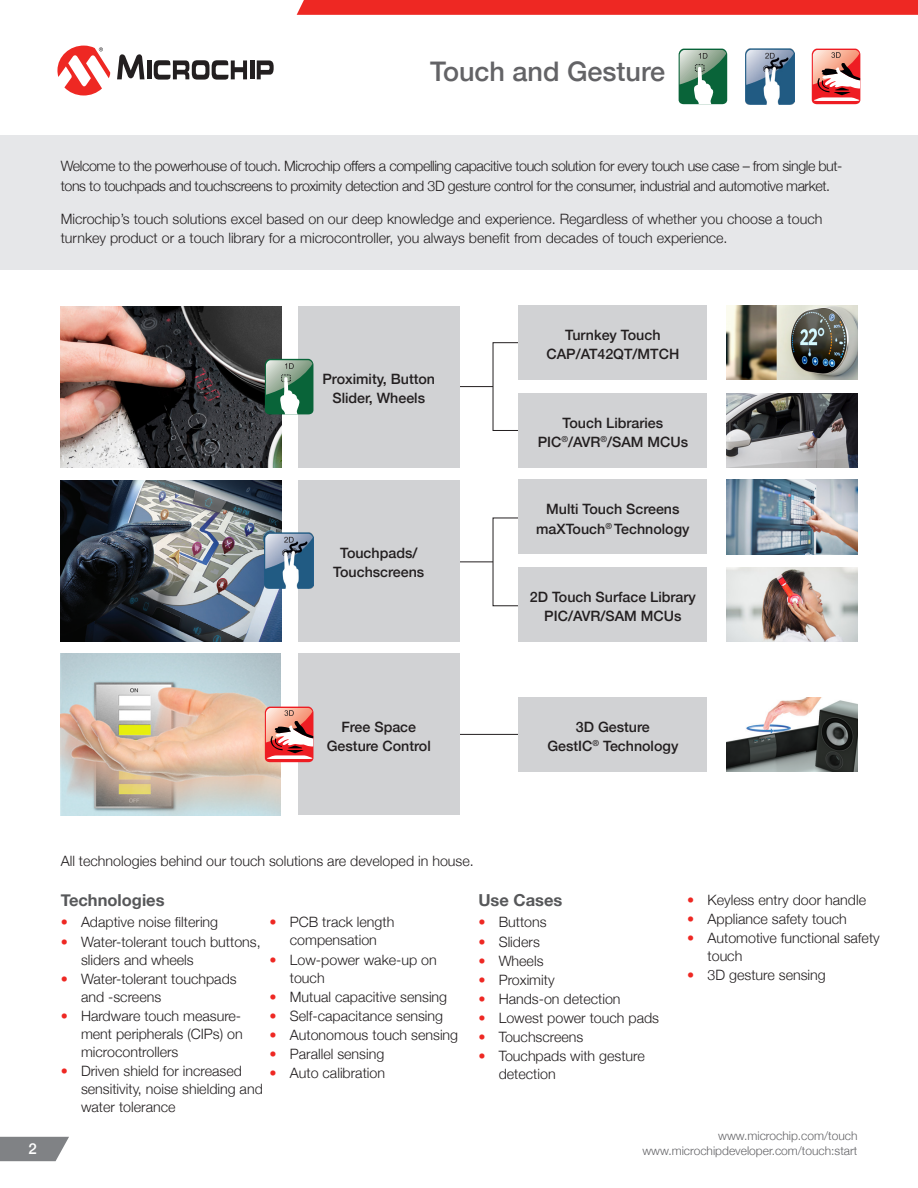
<style>
.page{position:relative;width:918px;height:1188px;background:#fff}
.page>*{position:absolute;margin:0;border:0;box-sizing:border-box;transform-origin:0 0}
.t1{font:500 27px "Helvetica Neue";color:#636366}
.t2{font:700 16.5px "Helvetica Neue";color:#57585a}
.t3{font:500 15px "Helvetica Neue";color:#fff}
.t4{font:300 14.25px/18px "Helvetica Neue";color:#231f20}
.t5{font:500 14.25px/19.5px "Helvetica Neue";color:#231f20;text-align:center}
.t6{font:300 14.25px/19.5px "Helvetica Neue";letter-spacing:-.03em;color:#231f20}
.t7{font:300 12px "Helvetica Neue";color:#636366}
.s1{color:#ee2823}
</style>
<div class="page">
<svg style="left:297px;top:0;width:621px;height:15px;background:#ee2b26"></svg>
<svg style="left:117px;top:54px;width:27px;height:25px"></svg>
<hr style="left:147px;top:60px;width:4px;height:19px;background:#231f20">
<hr style="left:250px;top:60px;width:4px;height:19px;background:#231f20">
<svg style="left:257px;top:60px;width:17px;height:19px"></svg>
<svg style="left:154px;top:60px;width:93px;height:20px"></svg>
<svg style="left:57px;top:45px;width:53px;height:51px"></svg>
<svg style="left:0;top:1137px;width:69px;height:24px;background:#8c8e90"></svg>
<div style="left:0;top:135px;width:918px;height:135px;background:#e6e7e9"></div>
<svg style="left:679px;top:49px;width:48px;height:55px;background:#6a9a80"></svg>
<img style="left:746px;top:49px;width:48px;height:55px">
<svg style="left:812px;top:49px;width:48px;height:55px"></svg>
<img style="left:61px;top:306px;width:220px;height:161px">
<img style="left:61px;top:480px;width:220px;height:161px">
<img style="left:61px;top:654px;width:220px;height:161px">
<img style="left:727px;top:480px;width:130px;height:74px">
<img style="left:727px;top:568px;width:130px;height:74px">
<img style="left:727px;top:697px;width:130px;height:75px">
<svg style="left:492px;top:342px;width:26px;height:89px"></svg>
<svg style="left:492px;top:517px;width:59px;height:90px"></svg>
<hr style="left:447px;top:386px;width:46px;height:1px;background:#231f20">
<hr style="left:447px;top:561px;width:46px;height:1px;background:#231f20">
<hr style="left:447px;top:734px;width:87px;height:1px;background:#231f20">
<div style="left:298px;top:306px;width:162px;height:162px;background:#d1d2d4"></div>
<img style="left:727px;top:306px;width:130px;height:74px">
<div style="left:518px;top:393px;width:189px;height:75px;background:#d1d2d4"></div>
<img style="left:727px;top:393px;width:130px;height:75px">
<div style="left:518px;top:306px;width:189px;height:74px;background:#d1d2d4"></div>
<svg style="left:265px;top:359px;width:48px;height:55px;background:#69997f"></svg>
<div style="left:518px;top:480px;width:189px;height:74px;background:#d1d2d4"></div>
<div style="left:518px;top:568px;width:189px;height:74px;background:#d1d2d4"></div>
<div style="left:298px;top:480px;width:162px;height:162px;background:#d1d2d4"></div>
<img style="left:265px;top:533px;width:48px;height:56px">
<div style="left:518px;top:697px;width:189px;height:75px;background:#d1d2d4"></div>
<div style="left:298px;top:653px;width:162px;height:162px;background:#d1d2d4"></div>
<svg style="left:265px;top:707px;width:48px;height:55px;background:#da7b76"></svg>
<h1 class="t1" style="left:430px;top:50px;width:237px">Touch and Gesture</h1>
<p class="t6" style="left:61px;top:155px;width:783px">Welcome to the powerhouse of touch. Microchip offers a compelling capacitive touch solution for every touch use case – from single but&shy;tons to touchpads and touchscreens to proximity detection and 3D gesture control for the consumer, industrial and automotive market.</p>
<p class="t4" style="left:61px;top:208px;width:763px;line-height:19.5px">Microchip’s touch solutions excel based on our deep knowledge and experience. Regardless of whether you choose a touch turnkey product or a touch library for a microcontroller, you always benefit from decades of touch experience.</p>
<p class="t5" style="left:322px;top:368px;width:114px">Proximity, Button<br>Slider, Wheels</p>
<p class="t5" style="left:333px;top:542px;width:93px">Touchpads/<br>Touchscreens</p>
<p class="t5" style="left:327px;top:716px;width:106px">Free Space<br>Gesture Control</p>
<p class="t5" style="left:547px;top:324px;width:134px">Turnkey Touch<br>CAP/AT42QT/MTCH</p>
<p class="t5" style="left:538px;top:412px;width:152px">Touch Libraries<br>PIC<sup>®</sup>/AVR<sup>®</sup>/SAM MCUs</p>
<p class="t5" style="left:536px;top:498px;width:155px">Multi Touch Screens maXTouch<sup>®</sup> Technology</p>
<p class="t5" style="left:530px;top:586px;width:168px">2D Touch Surface Library<br>PIC/AVR/SAM MCUs</p>
<p class="t5" style="left:547px;top:716px;width:132px">3D Gesture<br>GestIC<sup>®</sup> Technology</p>
<p class="t4" style="left:61px;top:851px;width:415px">All technologies behind our touch solutions are developed in house.</p>
<p class="t2" style="left:61px;top:887px;width:105px">Technologies</p>
<p class="t4" style="left:61px;top:912px;width:159px"><span class="s1">•</span> Adaptive noise filtering</p>
<p class="t4" style="left:81px;top:931px;width:181px;text-indent:-20px"><span class="s1">•</span> Water-tolerant touch buttons, sliders and wheels</p>
<p class="t4" style="left:81px;top:968px;width:157px;text-indent:-20px"><span class="s1">•</span> Water-tolerant touchpads and -screens</p>
<p class="t4" style="left:81px;top:1006px;width:163px;text-align:justify;text-indent:-20px"><span class="s1">•</span> Hardware touch measure&shy;ment peripherals (CIPs) on microcontrollers</p>
<p class="t4" style="left:81px;top:1061px;width:183px;text-indent:-20px"><span class="s1">•</span> Driven shield for increased sensitivity, noise shielding and water tolerance</p>
<p class="t2" style="left:478px;top:887px;width:86px">Use Cases</p>
<p class="t4" style="left:478px;top:912px;width:70px"><span class="s1">•</span> Buttons</p>
<p class="t4" style="left:478px;top:931px;width:63px"><span class="s1">•</span> Sliders</p>
<p class="t4" style="left:478px;top:950px;width:67px"><span class="s1">•</span> Wheels</p>
<p class="t4" style="left:478px;top:970px;width:78px"><span class="s1">•</span> Proximity</p>
<p class="t4" style="left:478px;top:989px;width:144px"><span class="s1">•</span> Hands-on detection</p>
<p class="t4" style="left:478px;top:1008px;width:182px"><span class="s1">•</span> Lowest power touch pads</p>
<p class="t4" style="left:478px;top:1027px;width:106px"><span class="s1">•</span> Touchscreens</p>
<p class="t4" style="left:499px;top:1046px;width:148px;text-indent:-20px"><span class="s1">•</span> Touchpads with gesture detection</p>
<p class="t4" style="left:270px;top:912px;width:126px;text-align:center"><span class="s1">•</span> PCB track length compensation</p>
<p class="t4" style="left:290px;top:949px;width:149px;text-indent:-20px"><span class="s1">•</span> Low-power wake-up on touch</p>
<p class="t4" style="left:270px;top:986px;width:179px"><span class="s1">•</span> Mutual capacitive sensing</p>
<p class="t4" style="left:270px;top:1006px;width:175px"><span class="s1">•</span> Self-capacitance sensing</p>
<p class="t4" style="left:270px;top:1025px;width:190px"><span class="s1">•</span> Autonomous touch sensing</p>
<p class="t4" style="left:270px;top:1044px;width:116px"><span class="s1">•</span> Parallel sensing</p>
<p class="t4" style="left:270px;top:1063px;width:117px"><span class="s1">•</span> Auto calibration</p>
<p class="t4" style="left:687px;top:890px;width:180px"><span class="s1">•</span> Keyless entry door handle</p>
<p class="t4" style="left:687px;top:909px;width:161px"><span class="s1">•</span> Appliance safety touch</p>
<p class="t4" style="left:708px;top:928px;width:174px;text-indent:-20px"><span class="s1">•</span> Automotive functional safety touch</p>
<p class="t4" style="left:687px;top:965px;width:140px"><span class="s1">•</span> 3D gesture sensing</p>
<p class="t7" style="left:718px;top:1126px;width:141px">www.microchip.com/touch</p>
<p class="t3" style="left:28px;top:1137px;width:10px">2</p>
<p class="t7" style="left:642px;top:1141px;width:217px">www.microchipdeveloper.com/touch:start</p>
</div>
